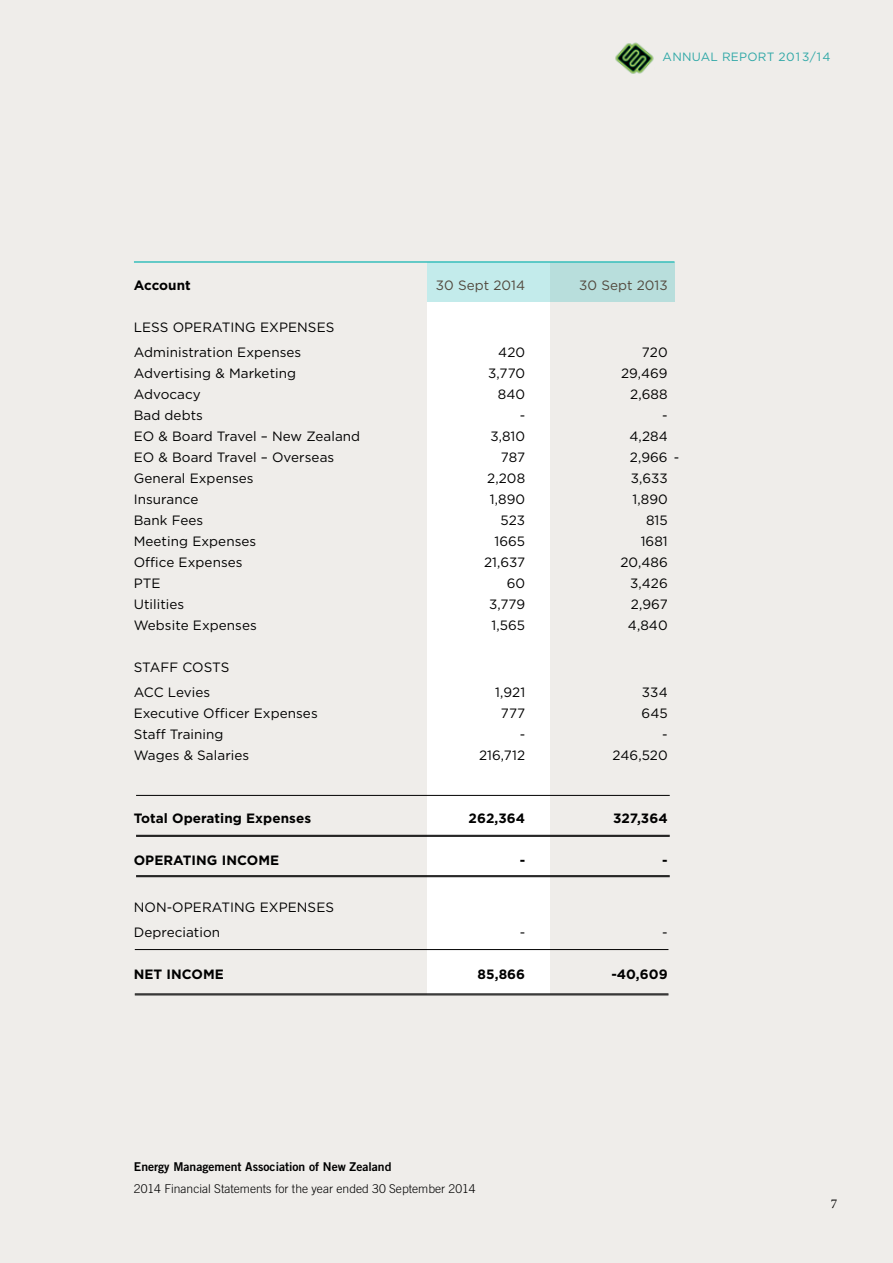
<style>
.page{position:relative;width:893px;height:1263px;background:#efedea}
.page>*{position:absolute;margin:0;border:0;box-sizing:border-box;transform-origin:0 0}
.t1{font:13.5px/25.2px "Gotham";letter-spacing:.005em;color:#000}
.t2{font:700 13.5px "Gotham";letter-spacing:.005em;color:#000}
.t3{font:13.5px "Gotham";letter-spacing:.005em;color:#52483d}
.t4{font:13.5px "Minion Pro";color:#000}
.t5{font:300 12.15px "Trade Gothic";color:#000}
.t6{font:12.15px "Trade Gothic Bold Two";color:#000}
.t7{font:12px "Gotham";letter-spacing:.02em;color:#30a8a7}
</style>
<div class="page">
<div style="left:427px;top:263px;width:123px;height:732px;background:#fff"></div>
<hr style="left:134px;top:261px;width:540px;height:2px;background:#37bebc">
<div style="left:427px;top:263px;width:248px;height:39px;background:linear-gradient(to right,#c6eeef,#b5dbd8)"></div>
<hr style="left:136px;top:795px;width:534px;height:1px;background:#000">
<hr style="left:136px;top:835px;width:534px;height:1px;background:#000">
<hr style="left:136px;top:836px;width:534px;height:1px;background:#000">
<hr style="left:136px;top:875px;width:534px;height:1px;background:#000">
<hr style="left:136px;top:876px;width:534px;height:1px;background:#000">
<hr style="left:135px;top:949px;width:533px;height:1px;background:#000">
<hr style="left:135px;top:994px;width:533px;height:1px;background:#000">
<hr style="left:135px;top:995px;width:533px;height:1px;background:#000">
<img style="left:615px;top:42px;width:39px;height:32px">
<p class="t7" style="left:663px;top:50px;width:169px">ANNUAL REPORT 201 3/14</p>
<p class="t2" style="left:134px;top:277px;width:59px">Account</p>
<p class="t3" style="left:436px;top:277px;width:91px">30 Sept 2014</p>
<p class="t3" style="left:579px;top:277px;width:90px">30 Sept 2013</p>
<p class="t1" style="left:134px;top:314px;width:202px">LESS OPERATING EXPENSES<br>Administration Expenses</p>
<p class="t1" style="left:498px;top:339px;width:28px">420</p>
<p class="t1" style="left:642px;top:339px;width:27px">720</p>
<p class="t1" style="left:134px;top:360px;width:164px">Advertising &amp; Marketing</p>
<p class="t1" style="left:488px;top:360px;width:39px">3,770</p>
<p class="t1" style="left:621px;top:360px;width:48px">29,469</p>
<p class="t1" style="left:134px;top:381px;width:69px">Advocacy</p>
<p class="t1" style="left:498px;top:381px;width:29px">840</p>
<p class="t1" style="left:630px;top:381px;width:39px">2,688</p>
<p class="t1" style="left:134px;top:402px;width:71px">Bad debts</p>
<p class="t1" style="left:520px;top:402px;width:7px">-</p>
<p class="t1" style="left:662px;top:402px;width:7px">-</p>
<p class="t1" style="left:134px;top:423px;width:228px">EO &amp; Board Travel – New Zealand</p>
<p class="t1" style="left:490px;top:423px;width:36px">3,810</p>
<p class="t1" style="left:629px;top:423px;width:40px">4,284</p>
<p class="t1" style="left:134px;top:444px;width:202px">EO &amp; Board Travel – Overseas</p>
<p class="t1" style="left:501px;top:444px;width:26px">787</p>
<p class="t1" style="left:630px;top:444px;width:51px">2,966 -</p>
<p class="t1" style="left:134px;top:465px;width:121px">General Expenses</p>
<p class="t1" style="left:487px;top:465px;width:39px">2,208</p>
<p class="t1" style="left:631px;top:465px;width:39px">3,633</p>
<p class="t1" style="left:134px;top:486px;width:66px">Insurance</p>
<p class="t1" style="left:490px;top:486px;width:37px">1,890</p>
<p class="t1" style="left:632px;top:486px;width:37px">1,890</p>
<p class="t1" style="left:134px;top:507px;width:71px">Bank Fees</p>
<p class="t1" style="left:501px;top:507px;width:26px">523</p>
<p class="t1" style="left:646px;top:507px;width:23px">815</p>
<p class="t1" style="left:134px;top:528px;width:124px">Meeting Expenses</p>
<p class="t1" style="left:494px;top:528px;width:32px">1665</p>
<p class="t1" style="left:641px;top:528px;width:29px">1681</p>
<p class="t1" style="left:134px;top:549px;width:110px">Office Expenses</p>
<p class="t1" style="left:484px;top:549px;width:43px">21,637</p>
<p class="t1" style="left:620px;top:549px;width:49px">20,486</p>
<p class="t1" style="left:134px;top:570px;width:28px">PTE</p>
<p class="t1" style="left:507px;top:570px;width:20px">60</p>
<p class="t1" style="left:630px;top:570px;width:39px">3,426</p>
<p class="t1" style="left:134px;top:591px;width:52px">Utilities</p>
<p class="t1" style="left:489px;top:591px;width:38px">3,779</p>
<p class="t1" style="left:631px;top:591px;width:38px">2,967</p>
<p class="t1" style="left:134px;top:612px;width:125px">Website Expenses</p>
<p class="t1" style="left:492px;top:612px;width:35px">1,565</p>
<p class="t1" style="left:628px;top:612px;width:41px">4,840</p>
<p class="t1" style="left:134px;top:654px;width:19px">Staff</p>
<p class="t1" style="left:134px;top:654px;width:78px;text-indent:49px">Costs<br>ACC Levies</p>
<p class="t1" style="left:495px;top:680px;width:31px">1,921</p>
<p class="t1" style="left:642px;top:680px;width:27px">334</p>
<p class="t1" style="left:134px;top:701px;width:185px">Executive Officer Expenses</p>
<p class="t1" style="left:501px;top:701px;width:26px">777</p>
<p class="t1" style="left:641px;top:701px;width:28px">645</p>
<p class="t1" style="left:134px;top:722px;width:91px">Staff Training</p>
<p class="t1" style="left:520px;top:722px;width:7px">-</p>
<p class="t1" style="left:662px;top:722px;width:7px">-</p>
<p class="t1" style="left:134px;top:743px;width:117px">Wages &amp; Salaries</p>
<p class="t1" style="left:479px;top:743px;width:48px">216,712</p>
<p class="t1" style="left:613px;top:743px;width:57px">246,520</p>
<p class="t2" style="left:134px;top:811px;width:179px">Total Operating Expenses</p>
<p class="t2" style="left:469px;top:811px;width:58px">262,364</p>
<p class="t2" style="left:613px;top:811px;width:56px">327,364</p>
<p class="t2" style="left:134px;top:853px;width:147px">OPERATING INCOME</p>
<p class="t2" style="left:520px;top:853px;width:7px">-</p>
<p class="t2" style="left:662px;top:853px;width:7px">-</p>
<p class="t1" style="left:134px;top:894px;width:49px">Non-operating</p>
<p class="t1" style="left:260px;top:894px;width:20px">Expenses</p>
<p class="t1" style="left:134px;top:919px;width:88px">Depreciation</p>
<p class="t1" style="left:520px;top:919px;width:7px">-</p>
<p class="t1" style="left:662px;top:919px;width:7px">-</p>
<p class="t2" style="left:134px;top:966px;width:92px">NET INCOME</p>
<p class="t2" style="left:478px;top:966px;width:49px">85,866</p>
<p class="t2" style="left:611px;top:966px;width:58px">-40,609</p>
<p class="t6" style="left:134px;top:1159px;width:259px">Energy Management Association of New Zealand</p>
<p class="t5" style="left:134px;top:1182px;width:343px">2014 Financial Statements for the year ended 30 September 2014</p>
<p class="t4" style="left:831px;top:1194px;width:8px">7</p>
</div>
